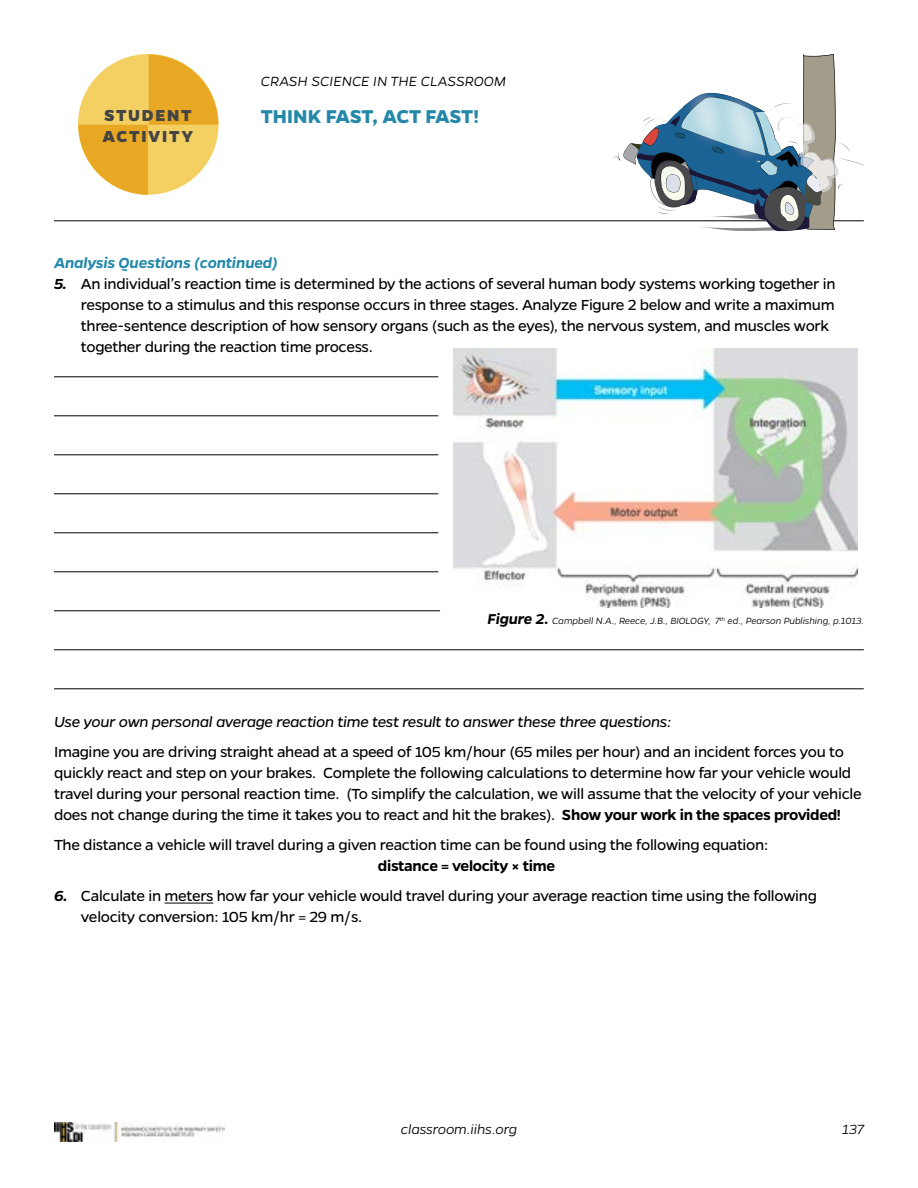
<style>
.page{position:relative;width:918px;height:1188px;background:#fff}
.page>*{position:absolute;margin:0;border:0;box-sizing:border-box;transform-origin:0 0}
.t1{font:700 21px "Gentona";letter-spacing:-.015em;color:#2489a9}
.t2{font:800 18px/21.6px "Gentona";letter-spacing:.095em;color:#444}
.t3{font:16.5px/21px "Gentona";letter-spacing:-.02em;color:#000}
.t4{font:italic 16.5px "Gentona";letter-spacing:-.02em;color:#000}
.t5{font:italic 600 16.5px "Gentona";letter-spacing:-.01em;color:#2489a9}
.t6{font:600 16.5px "Gentona";letter-spacing:-.02em;color:#000}
.t7{font:italic 300 15px "Gentona";letter-spacing:-.005em;color:#000}
.t8{font:italic 300 10.2px "Gentona";letter-spacing:-.01em;color:#000}
.s1{font-weight:600;font-style:italic}
.s2{font-weight:600;font-size:16.2px}
.s3{font-weight:600}
</style>
<div class="page">
<img style="left:54px;top:1122px;width:171px;height:20px">
<hr style="left:54px;top:220px;width:810px;height:1px;background:#000">
<hr style="left:54px;top:376px;width:384px;height:1px;background:#000">
<hr style="left:54px;top:415px;width:384px;height:1px;background:#000">
<hr style="left:54px;top:454px;width:384px;height:1px;background:#000">
<hr style="left:54px;top:493px;width:384px;height:1px;background:#000">
<hr style="left:54px;top:532px;width:384px;height:1px;background:#000">
<hr style="left:54px;top:571px;width:384px;height:1px;background:#000">
<hr style="left:54px;top:610px;width:386px;height:1px;background:#000">
<hr style="left:54px;top:649px;width:810px;height:1px;background:#000">
<hr style="left:54px;top:688px;width:810px;height:1px;background:#000">
<hr style="left:165px;top:903px;width:48px;height:1px;background:#000">
<svg style="left:78px;top:54px;width:140px;height:141px"></svg>
<img style="left:453px;top:349px;width:404px;height:258px">
<svg style="left:614px;top:54px;width:250px;height:177px"></svg>
<img style="left:758px;top:162px;width:19px;height:14px">
<p class="t2" style="left:103px;top:104px;width:92px">STUDENT<br>ACTIVITY</p>
<p class="t7" style="left:261px;top:72px;width:247px">CRASH SCIENCE IN THE CLASSROOM</p>
<p class="t1" style="left:261px;top:104px;width:220px">THINK FAST, ACT FAST!</p>
<p class="t5" style="left:54px;top:254px;width:225px">Analysis Questions (continued)</p>
<p class="t3" style="left:81px;top:274px;width:756px;text-indent:-27px"><span class="s1">5.</span> An individual’s reaction time is determined by the actions of several human body systems working together in response to a stimulus and this response occurs in three stages. Analyze Figure 2 below and write a maximum three-sentence description of how sensory organs (such as the eyes), the nervous system, and muscles work together during the reaction time process.</p>
<p class="t8" style="left:488px;top:615px;width:378px"><span class="s2">Figure 2.</span> Campbell N.A., Reece, J.B., BIOLOGY, 7<sup>th</sup> ed., Pearson Publishing, p.1013.</p>
<p class="t4" style="left:54px;top:713px;width:619px">Use your own personal average reaction time test result to answer these three questions:</p>
<p class="t3" style="left:54px;top:742px;width:809px">Imagine you are driving straight ahead at a speed of 105 km/hour (65 miles per hour) and an incident forces you to quickly react and step on your brakes. Complete the following calculations to determine how far your vehicle would travel during your personal reaction time. (To simplify the calculation, we will assume that the velocity of your vehicle does not change during the time it takes you to react and hit the brakes). <span class="s3">Show your work in the spaces provided!</span></p>
<p class="t3" style="left:54px;top:835px;width:716px">The distance a vehicle will travel during a given reaction time can be found using the following equation:</p>
<p class="t6" style="left:378px;top:857px;width:179px">distance = velocity × time</p>
<p class="t3" style="left:81px;top:886px;width:737px;text-indent:-27px"><span class="s1">6.</span> Calculate in meters how far your vehicle would travel during your average reaction time using the following velocity conversion: 105 km/hr = 29 m/s.</p>
<p class="t7" style="left:401px;top:1121px;width:118px">classroom.iihs.org</p>
<p class="t7" style="left:842px;top:1121px;width:23px">137</p>
</div>
